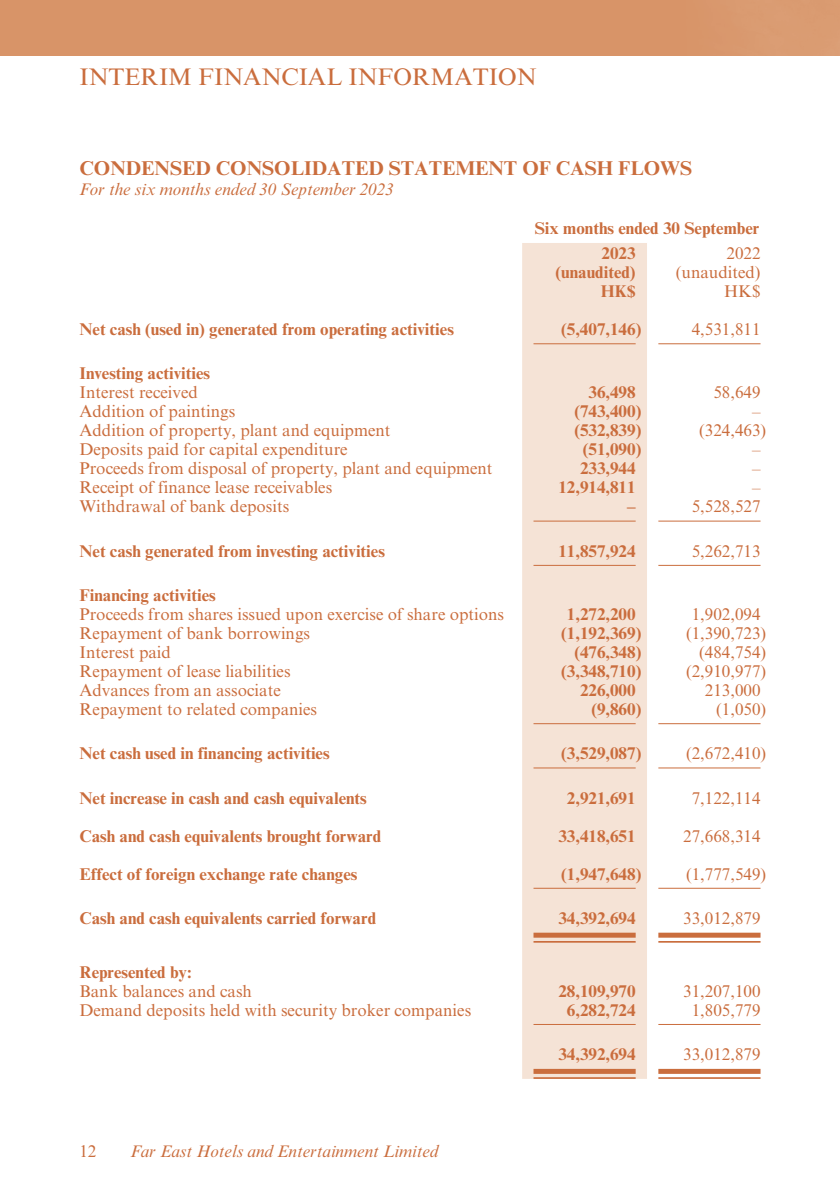
<style>
.page{position:relative;width:840px;height:1191px;background:#fff}
.page>*{position:absolute;margin:0;border:0;box-sizing:border-box;transform-origin:0 0}
.t1{font:24px "Times New Roman MT Std";color:#ca6d3d}
.t2{font:700 20px "Times New Roman MT Std";color:#ca6d3d}
.t3{font:17px "Times New Roman MT Std";color:#ca6d3d}
.t4{font:700 17px/24.6px "Times New Roman MT Std";color:#ca6d3d}
.t5{font:italic 17px "Times New Roman MT Std";color:#ca6d3d}
</style>
<div class="page">
<img style="left:0;top:0;width:839px;height:55px">
<div style="left:522px;top:243px;width:124px;height:835px;background:#f5e3d6"></div>
<hr style="left:533px;top:343px;width:102px;height:1px;background:#ca6d3d">
<hr style="left:658px;top:343px;width:102px;height:1px;background:#ca6d3d">
<hr style="left:533px;top:520px;width:102px;height:1px;background:#ca6d3d">
<hr style="left:658px;top:520px;width:102px;height:1px;background:#ca6d3d">
<hr style="left:533px;top:565px;width:102px;height:1px;background:#ca6d3d">
<hr style="left:658px;top:565px;width:102px;height:1px;background:#ca6d3d">
<hr style="left:533px;top:723px;width:102px;height:1px;background:#ca6d3d">
<hr style="left:658px;top:723px;width:102px;height:1px;background:#ca6d3d">
<hr style="left:533px;top:767px;width:102px;height:1px;background:#ca6d3d">
<hr style="left:658px;top:767px;width:102px;height:1px;background:#ca6d3d">
<hr style="left:533px;top:887px;width:102px;height:1px;background:#ca6d3d">
<hr style="left:658px;top:887px;width:102px;height:1px;background:#ca6d3d">
<div style="left:533px;top:932px;width:102px;height:5px;background:#ca6d3d"></div>
<hr style="left:533px;top:941px;width:102px;height:1px;background:#ca6d3d">
<div style="left:658px;top:932px;width:102px;height:5px;background:#ca6d3d"></div>
<hr style="left:658px;top:941px;width:102px;height:1px;background:#ca6d3d">
<hr style="left:533px;top:1024px;width:102px;height:1px;background:#ca6d3d">
<hr style="left:658px;top:1024px;width:102px;height:1px;background:#ca6d3d">
<div style="left:533px;top:1068px;width:102px;height:5px;background:#ca6d3d"></div>
<hr style="left:533px;top:1077px;width:102px;height:1px;background:#ca6d3d">
<div style="left:658px;top:1068px;width:102px;height:5px;background:#ca6d3d"></div>
<hr style="left:658px;top:1077px;width:102px;height:1px;background:#ca6d3d">
<h1 class="t1" style="left:79px;top:63px;width:458px">INTERIM FINANCIAL INFORMATION</h1>
<p class="t2" style="left:79px;top:156px;width:613px">CONDENSED CONSOLIDATED STATEMENT OF CASH FLOWS</p>
<p class="t5" style="left:79px;top:180px;width:316px">For the six months ended 30 September 2023</p>
<p class="t4" style="left:601px;top:216px;width:159px;text-indent:-67px">Six months ended 30 September<br>2023</p>
<p class="t3" style="left:726px;top:243px;width:35px">2022</p>
<p class="t4" style="left:555px;top:260px;width:82px">(unaudited)</p>
<p class="t3" style="left:675px;top:262px;width:86px">(unaudited)</p>
<p class="t4" style="left:600px;top:279px;width:36px">HK$</p>
<p class="t3" style="left:723px;top:281px;width:38px">HK$</p>
<p class="t4" style="left:79px;top:317px;width:376px">Net cash (used in) generated from operating activities</p>
<p class="t4" style="left:561px;top:317px;width:82px">(5,407,146)</p>
<p class="t3" style="left:691px;top:319px;width:70px">4,531,811</p>
<p class="t4" style="left:79px;top:361px;width:132px">Investing activities</p>
<p class="t3" style="left:79px;top:383px;width:120px">Interest received</p>
<p class="t4" style="left:588px;top:380px;width:49px">36,498</p>
<p class="t3" style="left:713px;top:383px;width:49px">58,649</p>
<p class="t3" style="left:79px;top:402px;width:157px">Addition of paintings</p>
<p class="t4" style="left:574px;top:399px;width:68px">(743,400)</p>
<p class="t3" style="left:751px;top:402px;width:10px">–</p>
<p class="t3" style="left:79px;top:421px;width:312px">Addition of property, plant and equipment</p>
<p class="t4" style="left:574px;top:418px;width:68px">(532,839)</p>
<p class="t3" style="left:698px;top:421px;width:68px">(324,463)</p>
<p class="t3" style="left:79px;top:440px;width:269px">Deposits paid for capital expenditure</p>
<p class="t4" style="left:582px;top:437px;width:60px">(51,090)</p>
<p class="t3" style="left:751px;top:440px;width:10px">–</p>
<p class="t3" style="left:79px;top:459px;width:414px">Proceeds from disposal of property, plant and equipment</p>
<p class="t4" style="left:579px;top:456px;width:57px">233,944</p>
<p class="t3" style="left:751px;top:459px;width:10px">–</p>
<p class="t3" style="left:79px;top:478px;width:254px">Receipt of finance lease receivables</p>
<p class="t4" style="left:558px;top:475px;width:79px">12,914,811</p>
<p class="t3" style="left:751px;top:478px;width:10px">–</p>
<p class="t3" style="left:79px;top:497px;width:211px">Withdrawal of bank deposits</p>
<p class="t4" style="left:626px;top:494px;width:10px">–</p>
<p class="t3" style="left:691px;top:497px;width:70px">5,528,527</p>
<p class="t4" style="left:79px;top:538px;width:307px">Net cash generated from investing activities</p>
<p class="t4" style="left:558px;top:538px;width:79px">11,857,924</p>
<p class="t3" style="left:691px;top:541px;width:70px">5,262,713</p>
<p class="t4" style="left:79px;top:582px;width:138px">Financing activities</p>
<p class="t3" style="left:79px;top:604px;width:426px">Proceeds from shares issued upon exercise of share options</p>
<p class="t4" style="left:566px;top:601px;width:70px">1,272,200</p>
<p class="t3" style="left:691px;top:604px;width:70px">1,902,094</p>
<p class="t3" style="left:79px;top:623px;width:232px">Repayment of bank borrowings</p>
<p class="t4" style="left:561px;top:620px;width:82px">(1,192,369)</p>
<p class="t3" style="left:685px;top:623px;width:82px">(1,390,723)</p>
<p class="t3" style="left:79px;top:642px;width:93px">Interest paid</p>
<p class="t4" style="left:574px;top:639px;width:68px">(476,348)</p>
<p class="t3" style="left:698px;top:642px;width:68px">(484,754)</p>
<p class="t3" style="left:79px;top:661px;width:212px">Repayment of lease liabilities</p>
<p class="t4" style="left:561px;top:658px;width:82px">(3,348,710)</p>
<p class="t3" style="left:685px;top:661px;width:82px">(2,910,977)</p>
<p class="t3" style="left:79px;top:680px;width:203px">Advances from an associate</p>
<p class="t4" style="left:579px;top:677px;width:57px">226,000</p>
<p class="t3" style="left:704px;top:680px;width:57px">213,000</p>
<p class="t3" style="left:79px;top:699px;width:239px">Repayment to related companies</p>
<p class="t4" style="left:591px;top:696px;width:51px">(9,860)</p>
<p class="t3" style="left:715px;top:699px;width:51px">(1,050)</p>
<p class="t4" style="left:79px;top:741px;width:251px">Net cash used in financing activities</p>
<p class="t4" style="left:561px;top:741px;width:82px">(3,529,087)</p>
<p class="t3" style="left:685px;top:743px;width:82px">(2,672,410)</p>
<p class="t4" style="left:79px;top:785px;width:289px">Net increase in cash and cash equivalents</p>
<p class="t4" style="left:566px;top:785px;width:70px">2,921,691</p>
<p class="t3" style="left:691px;top:788px;width:70px">7,122,114</p>
<p class="t4" style="left:79px;top:823px;width:303px">Cash and cash equivalents brought forward</p>
<p class="t4" style="left:558px;top:823px;width:79px">33,418,651</p>
<p class="t3" style="left:682px;top:826px;width:79px">27,668,314</p>
<p class="t4" style="left:79px;top:861px;width:279px">Effect of foreign exchange rate changes</p>
<p class="t4" style="left:561px;top:861px;width:82px">(1,947,648)</p>
<p class="t3" style="left:685px;top:864px;width:82px">(1,777,549)</p>
<p class="t4" style="left:79px;top:905px;width:298px">Cash and cash equivalents carried forward</p>
<p class="t4" style="left:558px;top:905px;width:79px">34,392,694</p>
<p class="t3" style="left:682px;top:908px;width:79px">33,012,879</p>
<p class="t4" style="left:79px;top:959px;width:114px">Represented by:</p>
<p class="t3" style="left:79px;top:981px;width:174px">Bank balances and cash</p>
<p class="t4" style="left:558px;top:978px;width:79px">28,109,970</p>
<p class="t3" style="left:682px;top:981px;width:79px">31,207,100</p>
<p class="t3" style="left:79px;top:1000px;width:393px">Demand deposits held with security broker companies</p>
<p class="t4" style="left:566px;top:997px;width:70px">6,282,724</p>
<p class="t3" style="left:691px;top:1000px;width:70px">1,805,779</p>
<p class="t4" style="left:558px;top:1041px;width:79px">34,392,694</p>
<p class="t3" style="left:682px;top:1044px;width:79px">33,012,879</p>
<p class="t3" style="left:79px;top:1141px;width:18px">12</p>
<p class="t5" style="left:130px;top:1141px;width:309px">Far East Hotels and Entertainment Limited</p>
</div>
